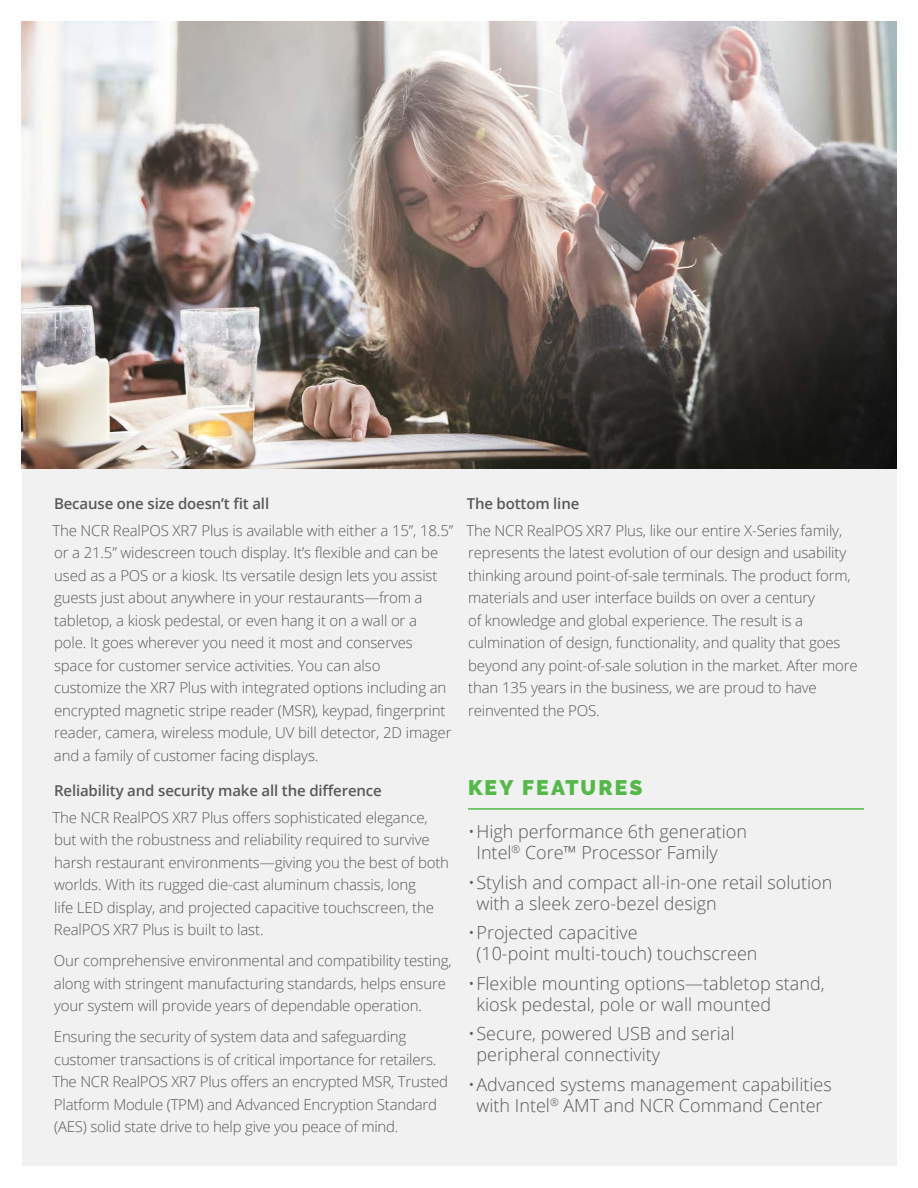
<style>
.page{position:relative;width:918px;height:1188px;background:#fff}
.page>*{position:absolute;margin:0;border:0;box-sizing:border-box;transform-origin:0 0}
.t1{font:900 21px "Raleway";letter-spacing:.1em;color:#54b948}
.t2{font:300 18px/21px "Open Sans";color:#58595b}
.t3{font:300 15px/22.5px "Open Sans";letter-spacing:-.01em;color:#58595b}
.t4{font:600 15px "Open Sans";letter-spacing:-.01em;color:#58595b}
</style>
<div class="page">
<div style="left:22px;top:22px;width:874px;height:1144px;background:#f1f1f2"></div>
<hr style="left:468px;top:808px;width:396px;height:2px;background:#54b948">
<img style="left:22px;top:22px;width:874px;height:447px">
<p class="t4" style="left:54px;top:493px;width:217px">Because one size doesn’t fit all</p>
<p class="t3" style="left:52px;top:519px;width:402px">The NCR RealPOS XR7 Plus is available with either a 15”, 18.5” or a 21.5” widescreen touch display. It’s flexible and can be used as a POS or a kiosk. Its versatile design lets you assist guests just about anywhere in your restaurants—from a tabletop, a kiosk pedestal, or even hang it on a wall or a<br>pole. It goes wherever you need it most and conserves space for customer service activities. You can also<br>customize the XR7 Plus with integrated options including an encrypted magnetic stripe reader (MSR), keypad, fingerprint reader, camera, wireless module, UV bill detector, 2D imager and a family of customer facing displays.</p>
<p class="t4" style="left:54px;top:780px;width:329px">Reliability and security make all the difference</p>
<p class="t3" style="left:52px;top:806px;width:398px">The NCR RealPOS XR7 Plus offers sophisticated elegance, but with the robustness and reliability required to survive harsh restaurant environments—giving you the best of both worlds. With its rugged die-cast aluminum chassis, long<br>life LED display, and projected capacitive touchscreen, the RealPOS XR7 Plus is built to last.</p>
<p class="t3" style="left:54px;top:949px;width:399px">Our comprehensive environmental and compatibility testing, along with stringent manufacturing standards, helps ensure your system will provide years of dependable operation.</p>
<p class="t3" style="left:52px;top:1025px;width:397px">Ensuring the security of system data and safeguarding customer transactions is of critical importance for retailers.<br>The NCR RealPOS XR7 Plus offers an encrypted MSR, Trusted Platform Module (TPM) and Advanced Encryption Standard (AES) solid state drive to help give you peace of mind.</p>
<p class="t4" style="left:467px;top:493px;width:114px">The bottom line</p>
<p class="t3" style="left:466px;top:519px;width:393px">The NCR RealPOS XR7 Plus, like our entire X-Series family, represents the latest evolution of our design and usability thinking around point-of-sale terminals. The product form, materials and user interface builds on over a century<br>of knowledge and global experience. The result is a culmination of design, functionality, and quality that goes beyond any point-of-sale solution in the market. After more than 135 years in the business, we are proud to have reinvented the POS.</p>
<h1 class="t1" style="left:468px;top:775px;width:176px">KEY FEATURES</h1>
<p class="t2" style="left:476px;top:821px;width:272px;text-indent:-8px">•High performance 6th generation<br>Intel<sup>®</sup> Core™ Processor Family</p>
<p class="t2" style="left:476px;top:871px;width:357px;text-indent:-8px">•Stylish and compact all-in-one retail solution with a sleek zero-bezel design</p>
<p class="t2" style="left:476px;top:922px;width:283px;text-indent:-8px">•Projected capacitive<br>(10-point multi-touch) touchscreen</p>
<p class="t2" style="left:476px;top:972px;width:350px;text-indent:-8px">•Flexible mounting options—tabletop stand, kiosk pedestal, pole or wall mounted</p>
<p class="t2" style="left:476px;top:1023px;width:259px;text-indent:-8px">•Secure, powered USB and serial peripheral connectivity</p>
<p class="t2" style="left:468px;top:1073px;width:365px;text-align:center">•Advanced systems management capabilities with Intel<sup>®</sup> AMT and NCR Command Center</p>
</div>
